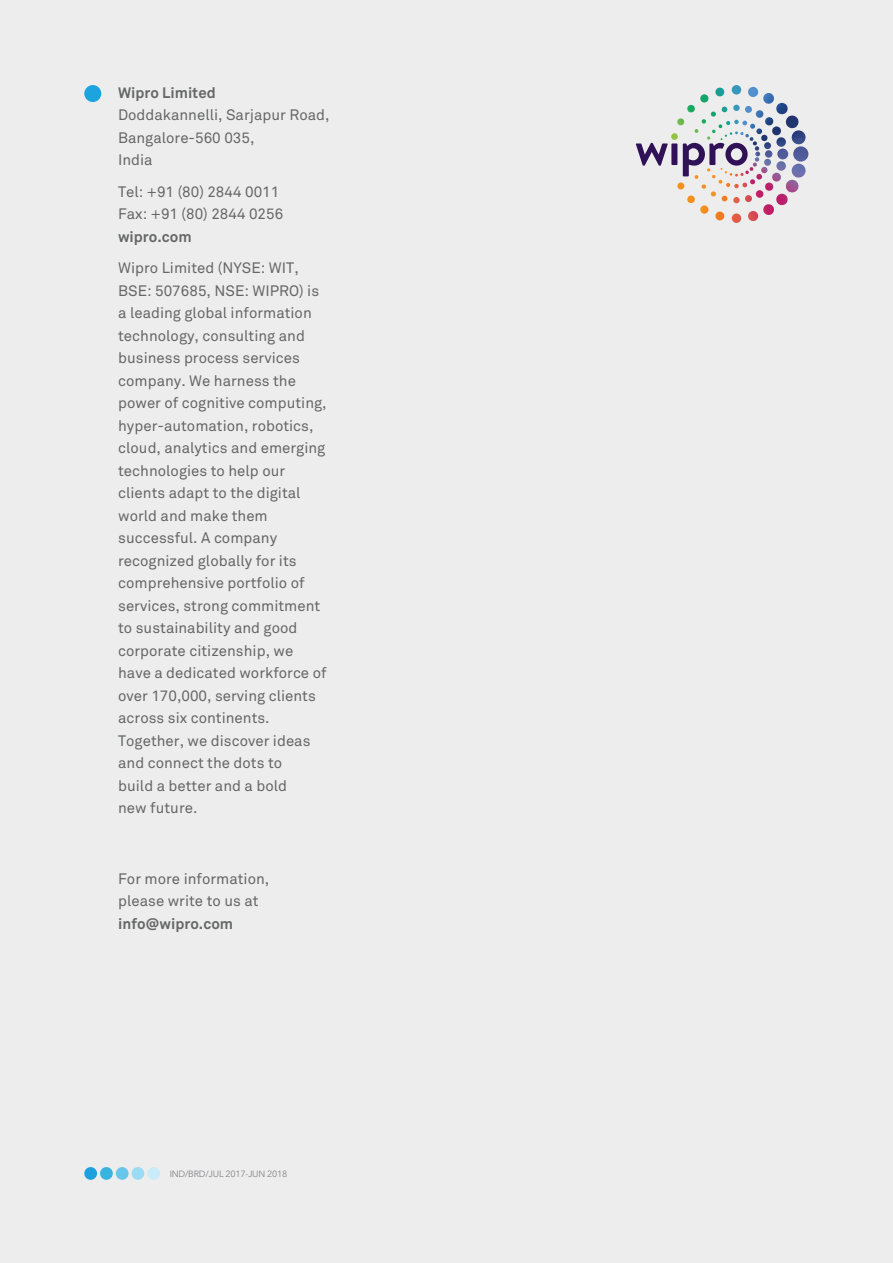
<style>
.page{position:relative;width:893px;height:1263px;background:#eeeded}
.page>*{position:absolute;margin:0;border:0;box-sizing:border-box;transform-origin:0 0}
.t1{font:15px/22.5px "Wipro Akkurat";color:#656666}
.t2{font:700 15px "Wipro Akkurat";color:#656666}
.t3{font:9px "Avenir Next LT Pro";letter-spacing:-.025em;color:#808285}
</style>
<div class="page">
<svg style="left:636px;top:143px;width:32px;height:23px"></svg>
<div style="left:671px;top:143px;width:6px;height:22px;background:#301157"></div>
<img style="left:677px;top:85px;width:122px;height:44px">
<svg style="left:677px;top:143px;width:71px;height:60px"></svg>
<div style="left:84px;top:1167px;width:13px;height:13px;background:#1da0db;border-radius:50%"></div>
<div style="left:100px;top:1167px;width:13px;height:13px;background:#38b4e1;border-radius:50%"></div>
<div style="left:116px;top:1167px;width:13px;height:13px;background:#68c6eb;border-radius:50%"></div>
<div style="left:132px;top:1167px;width:12px;height:13px;background:#9bdbf3;border-radius:50%"></div>
<div style="left:147px;top:1167px;width:13px;height:13px;background:#caebf8;border-radius:50%"></div>
<div style="left:84px;top:85px;width:17px;height:17px;background:#1da4de;border-radius:50%"></div>
<p class="t2" style="left:118px;top:83px;width:99px">Wipro Limited</p>
<p class="t1" style="left:118px;top:104px;width:213px">Doddakannelli, Sarjapur Road,<br>Bangalore-560 035,<br>India</p>
<p class="t1" style="left:118px;top:180px;width:167px">Tel: +91 (80) 2844 0011<br>Fax: +91 (80) 2844 0256</p>
<p class="t2" style="left:118px;top:227px;width:75px">wipro.com</p>
<p class="t1" style="left:118px;top:257px;width:210px">Wipro Limited (NYSE: WIT,<br>BSE: 507685, NSE: WIPRO) is a leading global information technology, consulting and business process services company. We harness the power of cognitive computing, hyper-automation, robotics, cloud, analytics and emerging technologies to help our clients adapt to the digital world and make them successful. A company recognized globally for its comprehensive portfolio of services, strong commitment to sustainability and good corporate citizenship, we have a dedicated workforce of over 170,000, serving clients across six continents.<br>Together, we discover ideas and connect the dots to<br>build a better and a bold<br>new future.</p>
<p class="t1" style="left:118px;top:867px;width:153px">For more information, please write to us at</p>
<p class="t2" style="left:118px;top:914px;width:117px">info@wipro.com</p>
<p class="t3" style="left:170px;top:1168px;width:119px">IND/BRD/JUL 2017-JUN 2018</p>
</div>
